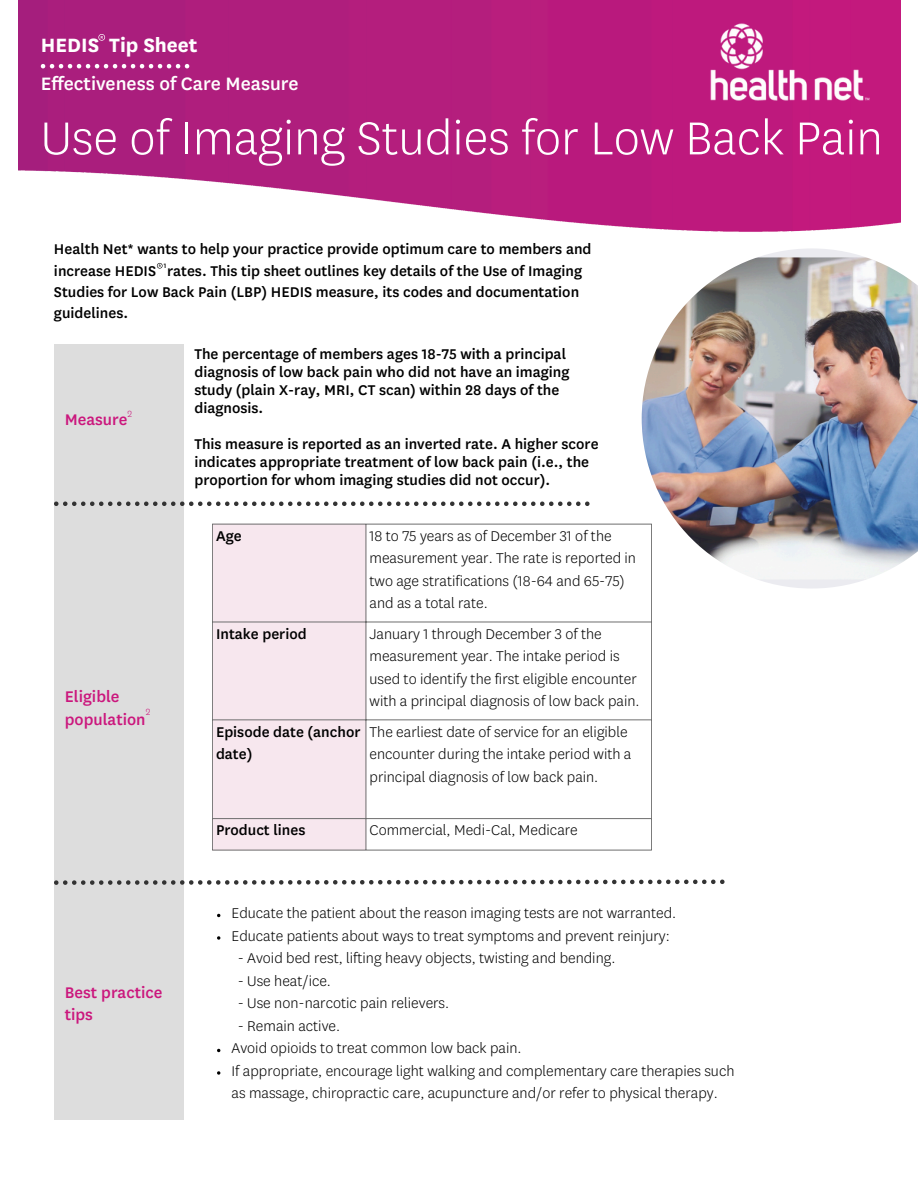
<style>
.page{position:relative;width:918px;height:1188px;background:#fff}
.page>*{position:absolute;margin:0;border:0;box-sizing:border-box;transform-origin:0 0}
.t1{font:300 54px "Centene Sans";color:#fff}
.t2{font:700 22.5px "Centene Sans";color:#fff}
.t3{font:500 21px "Centene Sans";color:#fff}
.t4{font:500 18px/22.5px "Centene Sans";color:#cb177d}
.t5{font:300 16.5px/22.5px "Centene Sans";color:#000}
.t6{font:500 16.5px/18px "Centene Sans";color:#000}
.t7{font:300 10.5px "Centene Sans";color:#cb177d}
.t8{font:500 7.5px "Centene Sans";color:#000}
</style>
<div class="page">
<img style="left:18px;top:0;width:882px;height:232px">
<svg style="left:98px;top:34px;width:7px;height:7px"></svg>
<div style="left:54px;top:345px;width:129px;height:775px;background:#ddd"></div>
<svg style="left:54px;top:880px;width:671px;height:5px"></svg>
<img style="left:710px;top:23px;width:161px;height:78px">
<svg style="left:157px;top:263px;width:6px;height:6px"></svg>
<img style="left:642px;top:248px;width:276px;height:341px">
<div style="left:213px;top:525px;width:153px;height:325px;background:#f7e7ee"></div>
<hr style="left:212px;top:524px;width:1px;height:326px;background:#6e6e6e">
<hr style="left:366px;top:524px;width:1px;height:326px;background:#6e6e6e">
<hr style="left:651px;top:524px;width:1px;height:326px;background:#6e6e6e">
<hr style="left:212px;top:524px;width:440px;height:1px;background:#6e6e6e">
<hr style="left:212px;top:622px;width:440px;height:1px;background:#6e6e6e">
<hr style="left:212px;top:720px;width:440px;height:1px;background:#6e6e6e">
<hr style="left:212px;top:818px;width:440px;height:1px;background:#6e6e6e">
<hr style="left:212px;top:850px;width:440px;height:1px;background:#6e6e6e">
<svg style="left:41px;top:64px;width:148px;height:4px"></svg>
<svg style="left:217px;top:936px;width:3px;height:4px"></svg>
<svg style="left:217px;top:1071px;width:3px;height:4px"></svg>
<svg style="left:54px;top:502px;width:536px;height:4px"></svg>
<p class="t2" style="left:41px;top:35px;width:158px">HEDIS Tip Sheet</p>
<p class="t3" style="left:41px;top:74px;width:259px">Effectiveness of Care Measure</p>
<h1 class="t1" style="left:41px;top:114px;width:844px">Use of Imaging Studies for Low Back Pain</h1>
<p class="t6" style="left:54px;top:239px;width:539px;line-height:21.3px">Health Net* wants to help your practice provide optimum care to members and increase HEDIS</p>
<p class="t8" style="left:164px;top:262px;width:4px">1</p>
<p class="t6" style="left:54px;top:261px;width:530px;line-height:21.3px;text-indent:113px">rates. This tip sheet outlines key details of the Use of Imaging<br>Studies for Low Back Pain (LBP) HEDIS measure, its codes and documentation guidelines.</p>
<h2 class="t4" style="left:65px;top:409px;width:69px">Measure<sup>2</sup></h2>
<h2 class="t4" style="left:65px;top:686px;width:82px">Eligible population</h2>
<h2 class="t7" style="left:146px;top:708px;width:6px">2</h2>
<h2 class="t4" style="left:65px;top:983px;width:99px;line-height:21.3px">Best practice tips</h2>
<p class="t6" style="left:194px;top:346px;width:377px">The percentage of members ages 18-75 with a principal diagnosis of low back pain who did not have an imaging study (plain X-ray, MRI, CT scan) within 28 days of the diagnosis.</p>
<p class="t6" style="left:194px;top:436px;width:406px">This measure is reported as an inverted rate. A higher score indicates appropriate treatment of low back pain (i.e., the proportion for whom imaging studies did not occur).</p>
<p class="t6" style="left:216px;top:528px;width:27px">Age</p>
<p class="t5" style="left:370px;top:525px;width:268px">18 to 75 years as of December 31 of the measurement year. The rate is reported in two age stratifications (18-64 and 65-75) and as a total rate.</p>
<p class="t6" style="left:216px;top:625px;width:92px">Intake period</p>
<p class="t5" style="left:370px;top:623px;width:271px">January 1 through December 3 of the measurement year. The intake period is used to identify the first eligible encounter with a principal diagnosis of low back pain.</p>
<p class="t6" style="left:216px;top:721px;width:146px;line-height:22.5px">Episode date (anchor date)</p>
<p class="t5" style="left:370px;top:721px;width:263px">The earliest date of service for an eligible encounter during the intake period with a principal diagnosis of low back pain.</p>
<p class="t6" style="left:216px;top:822px;width:91px">Product lines</p>
<p class="t5" style="left:370px;top:820px;width:210px">Commercial, Medi-Cal, Medicare</p>
<p class="t5" style="left:232px;top:903px;width:446px">Educate the patient about the reason imaging tests are not warranted.</p>
<p class="t5" style="left:232px;top:925px;width:440px">Educate patients about ways to treat symptoms and prevent reinjury:</p>
<p class="t5" style="left:238px;top:948px;width:379px">- Avoid bed rest, lifting heavy objects, twisting and bending.</p>
<p class="t5" style="left:238px;top:970px;width:95px">- Use heat/ice.</p>
<p class="t5" style="left:238px;top:993px;width:213px">- Use non-narcotic pain relievers.</p>
<p class="t5" style="left:238px;top:1015px;width:104px">- Remain active.</p>
<p class="t5" style="left:232px;top:1038px;width:292px">Avoid opioids to treat common low back pain.</p>
<p class="t5" style="left:232px;top:1060px;width:504px">If appropriate, encourage light walking and complementary care therapies such as massage, chiropractic care, acupuncture and/or refer to physical therapy.</p>
</div>
